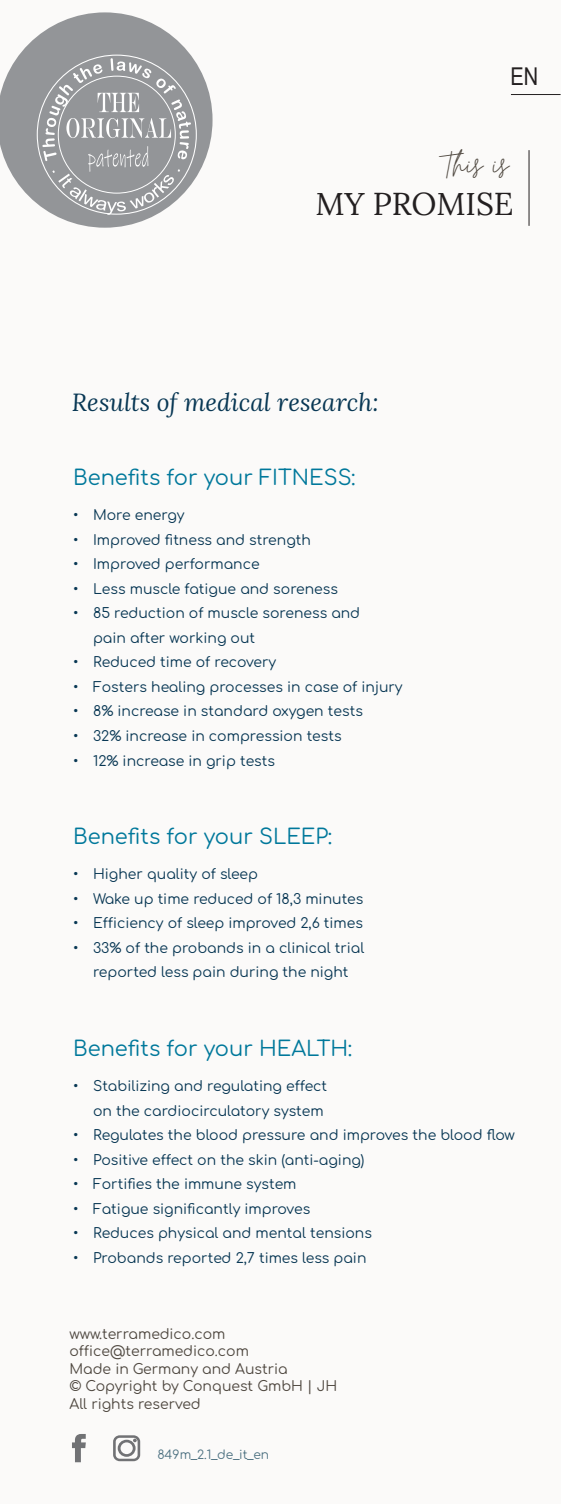
<style>
.page{position:relative;width:561px;height:1504px;background:#fff}
.page>*{position:absolute;margin:0;border:0;box-sizing:border-box;transform-origin:0 0}
.t1{font:36.4px "Moon Time";color:#4e473f}
.t2{font:31.5px "Lora";color:#231f20}
.t3{font:italic 24.5px "Lora";color:#083754}
.t4{font:24.5px "Arial Narrow";color:#231f20}
.t5{font:21px "Comfortaa";color:#00789b}
.t6{font:14px/24.5px "Comfortaa";color:#083754}
.t7{font:14px/17.5px "Comfortaa";color:#4e473f}
.t8{font:12.25px "Comfortaa";color:#4e7282}
</style>
<div class="page">
<div style="left:0;top:0;width:561px;height:1503px;background:#fbfaf9"></div>
<svg style="left:0;top:12px;width:212px;height:216px;fill:#939598"></svg>
<hr style="left:528px;top:150px;width:1px;height:76px;background:#231f20">
<svg style="left:113px;top:1435px;width:27px;height:25px"></svg>
<svg style="left:72px;top:1434px;width:14px;height:27px"></svg>
<svg style="left:42px;top:58px;width:149px;height:157px;background:#a4a6a8"></svg>
<hr style="left:511px;top:94px;width:49px;height:1px;background:#231f20">
<h3 class="t4" style="left:510px;top:59px;width:29px">EN</h3>
<h1 class="t1" style="left:439px;top:144px;width:72px">This is</h1>
<h2 class="t2" style="left:315px;top:180px;width:199px">MY PROMISE</h2>
<h3 class="t3" style="left:72px;top:385px;width:308px">Results of medical research:</h3>
<h3 class="t5" style="left:73px;top:458px;width:284px">Benefits for your FITNESS:</h3>
<p class="t6" style="left:73px;top:501px;width:113px">• More energy</p>
<p class="t6" style="left:73px;top:525px;width:239px">• Improved fitness and strength</p>
<p class="t6" style="left:73px;top:550px;width:188px">• Improved performance</p>
<p class="t6" style="left:73px;top:574px;width:266px">• Less muscle fatigue and soreness</p>
<p class="t6" style="left:93px;top:599px;width:268px;text-indent:-20px">• 85 reduction of muscle soreness and pain after working out</p>
<p class="t6" style="left:73px;top:648px;width:204px">• Reduced time of recovery</p>
<p class="t6" style="left:73px;top:672px;width:331px">• Fosters healing processes in case of injury</p>
<p class="t6" style="left:73px;top:697px;width:291px">• 8% increase in standard oxygen tests</p>
<p class="t6" style="left:73px;top:721px;width:270px">• 32% increase in compression tests</p>
<p class="t6" style="left:73px;top:746px;width:203px">• 12% increase in grip tests</p>
<h3 class="t5" style="left:73px;top:817px;width:260px">Benefits for your SLEEP:</h3>
<p class="t6" style="left:73px;top:860px;width:186px">• Higher quality of sleep</p>
<p class="t6" style="left:73px;top:884px;width:291px">• Wake up time reduced of 18,3 minutes</p>
<p class="t6" style="left:73px;top:909px;width:291px">• Efficiency of sleep improved 2,6 times</p>
<p class="t6" style="left:73px;top:933px;width:292px;text-align:center">• 33% of the probands in a clinical trial reported less pain during the night</p>
<h3 class="t5" style="left:73px;top:1029px;width:280px">Benefits for your HEALTH:</h3>
<p class="t6" style="left:73px;top:1071px;width:255px;text-align:right">• Stabilizing and regulating effect on the cardiocirculatory system</p>
<p class="t6" style="left:73px;top:1120px;width:443px">• Regulates the blood pressure and improves the blood flow</p>
<p class="t6" style="left:73px;top:1145px;width:293px">• Positive effect on the skin (anti-aging)</p>
<p class="t6" style="left:73px;top:1169px;width:225px">• Fortifies the immune system</p>
<p class="t6" style="left:73px;top:1194px;width:238px">• Fatigue significantly improves</p>
<p class="t6" style="left:73px;top:1218px;width:300px">• Reduces physical and mental tensions</p>
<p class="t6" style="left:73px;top:1243px;width:295px">• Probands reported 2,7 times less pain</p>
<p class="t7" style="left:69px;top:1322px;width:269px">www.terramedico.com office@terramedico.com<br>Made in Germany and Austria<br>© Copyright by Conquest GmbH | JH<br>All rights reserved</p>
<p class="t8" style="left:157px;top:1443px;width:113px">849m_2.1_de_it_en</p>
</div>
